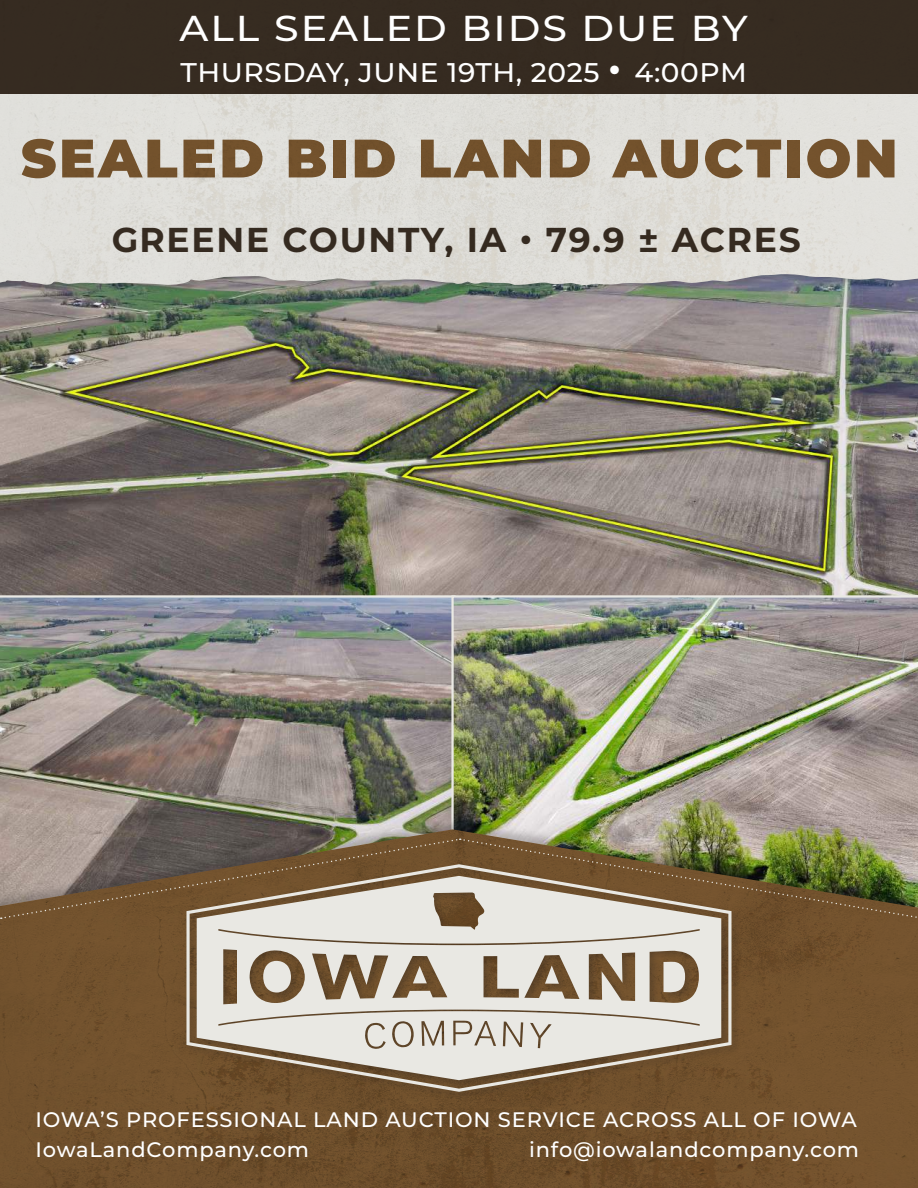
<style>
.page{position:relative;width:918px;height:1188px;background:#fff}
.page>*{position:absolute;margin:0;border:0;box-sizing:border-box;transform-origin:0 0}
.t1{font:900 54px "Montserrat";letter-spacing:.05em;color:#835e34}
.t2{font:500 36px "Montserrat";letter-spacing:.05em;color:#fff;scale:1.1 1}
.t3{font:700 34.5px "Montserrat";letter-spacing:.05em;color:#3e3227}
.t4{font:500 27px "Montserrat";letter-spacing:.02em;color:#fff;scale:1.04 1}
.t5{font:500 21px "Montserrat";letter-spacing:.04em;color:#fff}
.s1{font-weight:700;font-size:34.5px}
</style>
<div class="page">
<img style="left:0;top:294px;width:918px;height:301px">
<img style="left:0;top:595px;width:451px;height:221px">
<img style="left:451px;top:595px;width:467px;height:221px">
<div style="left:0;top:0;width:918px;height:294px;background:#221f20;opacity:.25"></div>
<img style="left:0;top:94px;width:918px;height:192px">
<div style="left:0;top:816px;width:918px;height:372px;background:#221f20;opacity:.25"></div>
<img style="left:0;top:829px;width:918px;height:359px">
<div style="left:0;top:836px;width:918px;height:96px;background:#221f20;opacity:.25"></div>
<img style="left:1px;top:838px;width:917px;height:83px">
<div style="left:184px;top:862px;width:557px;height:239px;background:#221f20;opacity:.25"></div>
<svg style="left:186px;top:864px;width:546px;height:228px;background:#b5a998"></svg>
<svg style="left:663px;top:962px;width:22px;height:30px"></svg>
<div style="left:0;top:0;width:918px;height:94px;background:#362b21"></div>
<h2 class="t2" style="left:180px;top:14px;width:518px">ALL SEALED BIDS DUE BY</h2>
<p class="t4" style="left:180px;top:62px;width:546px">THURSDAY, JUNE 19TH, 2025 <span class="s1">•</span> 4:00PM</p>
<h1 class="t1" style="left:21px;top:127px;width:878px">SEALED BID LAND AUCTION</h1>
<h3 class="t3" style="left:111px;top:227px;width:691px">GREENE COUNTY, IA • 79.9 ± ACRES</h3>
<p class="t5" style="left:35px;top:1111px;width:823px">IOWA’S PROFESSIONAL LAND AUCTION SERVICE ACROSS ALL OF IOWA</p>
<p class="t5" style="left:35px;top:1141px;width:275px">IowaLandCompany.com</p>
<p class="t5" style="left:529px;top:1141px;width:331px">info@iowalandcompany.com</p>
</div>
